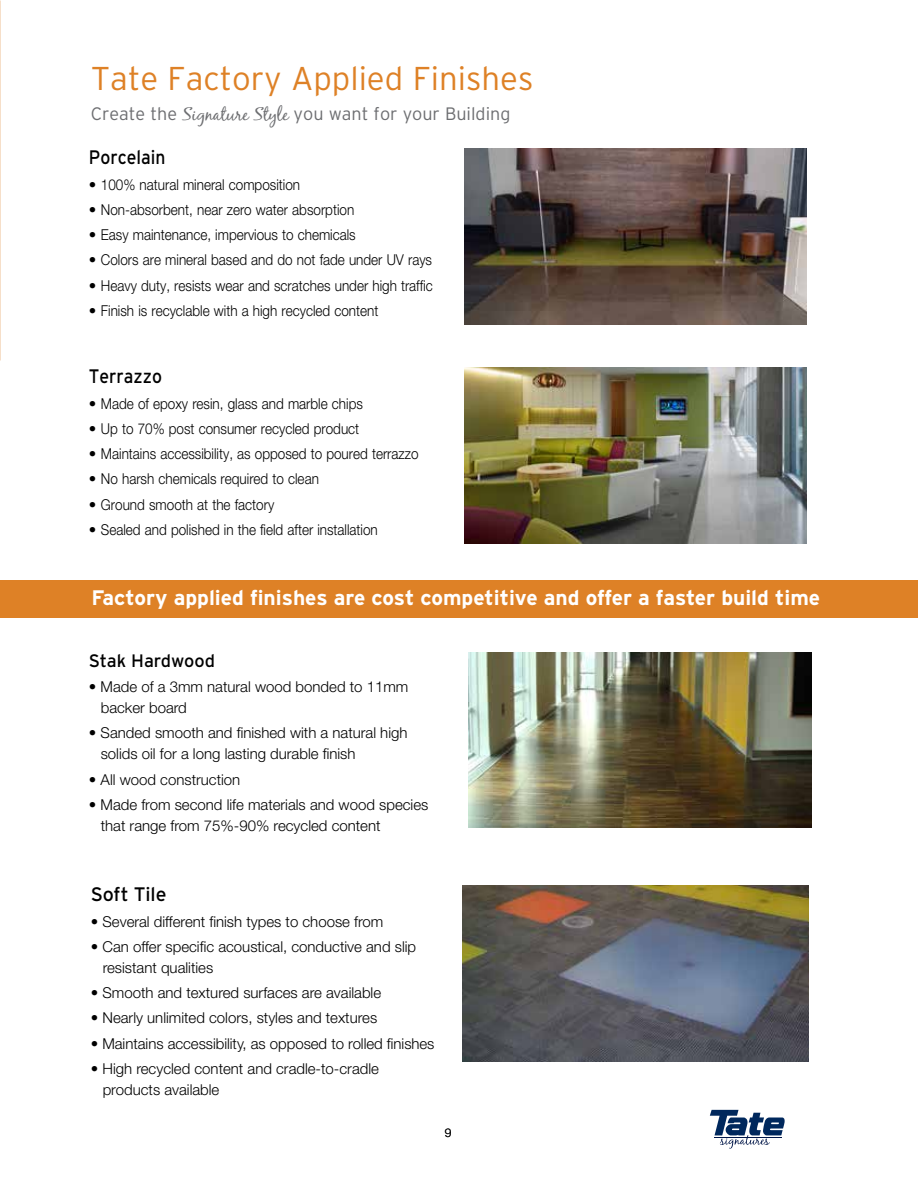
<style>
.page{position:relative;width:918px;height:1188px;background:#fff}
.page>*{position:absolute;margin:0;border:0;box-sizing:border-box;transform-origin:0 0}
.t1{font:300 33px "Interstate";color:#de8126}
.t2{font:700 21px "Interstate";color:#fff}
.t3{font:19.5px "Interstate";color:#000;scale:.9 1}
.t4{font:19.5px "Interstate";color:#000}
.t5{font:300 18px "Interstate";color:#6d6e71}
.t6{font:18px "Interstate";color:#000}
.t7{font:300 15px/21px "Helvetica Neue LT Std";color:#000}
.t8{font:300 12px "Helvetica Neue LT Std";color:#000}
.s1{font-family:"Black Jack";font-weight:400}
</style>
<div class="page">
<svg style="left:710px;top:1110px;width:75px;height:39px"></svg>
<img style="left:464px;top:149px;width:343px;height:175px">
<img style="left:464px;top:368px;width:343px;height:175px">
<img style="left:463px;top:886px;width:346px;height:175px">
<div style="left:1px;top:581px;width:917px;height:37px;background:#de8126"></div>
<img style="left:469px;top:652px;width:342px;height:176px">
<h1 class="t1" style="left:91px;top:59px;width:444px">Tate Factory Applied Finishes</h1>
<p class="t5" style="left:91px;top:103px;width:421px">Create the <span class="s1">Signature Style</span> you want for your Building</p>
<h3 class="t3" style="left:89px;top:146px;width:87px">Porcelain</h3>
<p class="t7" style="left:89px;top:174px;width:213px">• 100% natural mineral composition</p>
<p class="t7" style="left:89px;top:199px;width:267px">• Non-absorbent, near zero water absorption</p>
<p class="t7" style="left:89px;top:224px;width:268px">• Easy maintenance, impervious to chemicals</p>
<p class="t7" style="left:89px;top:249px;width:345px">• Colors are mineral based and do not fade under UV rays</p>
<p class="t7" style="left:89px;top:275px;width:345px">• Heavy duty, resists wear and scratches under high traffic</p>
<p class="t7" style="left:89px;top:300px;width:291px">• Finish is recyclable with a high recycled content</p>
<h3 class="t3" style="left:89px;top:365px;width:83px">Terrazzo</h3>
<p class="t7" style="left:89px;top:392px;width:276px">• Made of epoxy resin, glass and marble chips</p>
<p class="t7" style="left:89px;top:418px;width:272px">• Up to 70% post consumer recycled product</p>
<p class="t7" style="left:89px;top:443px;width:331px">• Maintains accessibility, as opposed to poured terrazzo</p>
<p class="t7" style="left:89px;top:468px;width:232px">• No harsh chemicals required to clean</p>
<p class="t7" style="left:89px;top:493px;width:187px">• Ground smooth at the factory</p>
<p class="t7" style="left:89px;top:519px;width:291px">• Sealed and polished in the field after installation</p>
<h2 class="t2" style="left:92px;top:585px;width:730px">Factory applied finishes are cost competitive and offer a faster build time</h2>
<p class="t6" style="left:89px;top:650px;width:128px">Stak Hardwood</p>
<p class="t7" style="left:101px;top:676px;width:309px;text-indent:-12px">• Made of a 3mm natural wood bonded to 11mm backer board</p>
<p class="t7" style="left:101px;top:722px;width:308px;text-indent:-12px">• Sanded smooth and finished with a natural high solids oil for a long lasting durable finish</p>
<p class="t7" style="left:89px;top:769px;width:153px">• All wood construction</p>
<p class="t7" style="left:101px;top:794px;width:329px;text-indent:-12px">• Made from second life materials and wood species that range from 75%-90% recycled content</p>
<h3 class="t4" style="left:91px;top:883px;width:77px">Soft Tile</h3>
<p class="t7" style="left:91px;top:910px;width:294px">• Several different finish types to choose from</p>
<p class="t7" style="left:103px;top:936px;width:315px;text-indent:-12px">• Can offer specific acoustical, conductive and slip resistant qualities</p>
<p class="t7" style="left:91px;top:982px;width:292px">• Smooth and textured surfaces are available</p>
<p class="t7" style="left:91px;top:1007px;width:288px">• Nearly unlimited colors, styles and textures</p>
<p class="t7" style="left:91px;top:1033px;width:345px">• Maintains accessibility, as opposed to rolled finishes</p>
<p class="t7" style="left:103px;top:1058px;width:278px;text-indent:-12px">• High recycled content and cradle-to-cradle products available</p>
<p class="t8" style="left:445px;top:1125px;width:8px">9</p>
</div>
